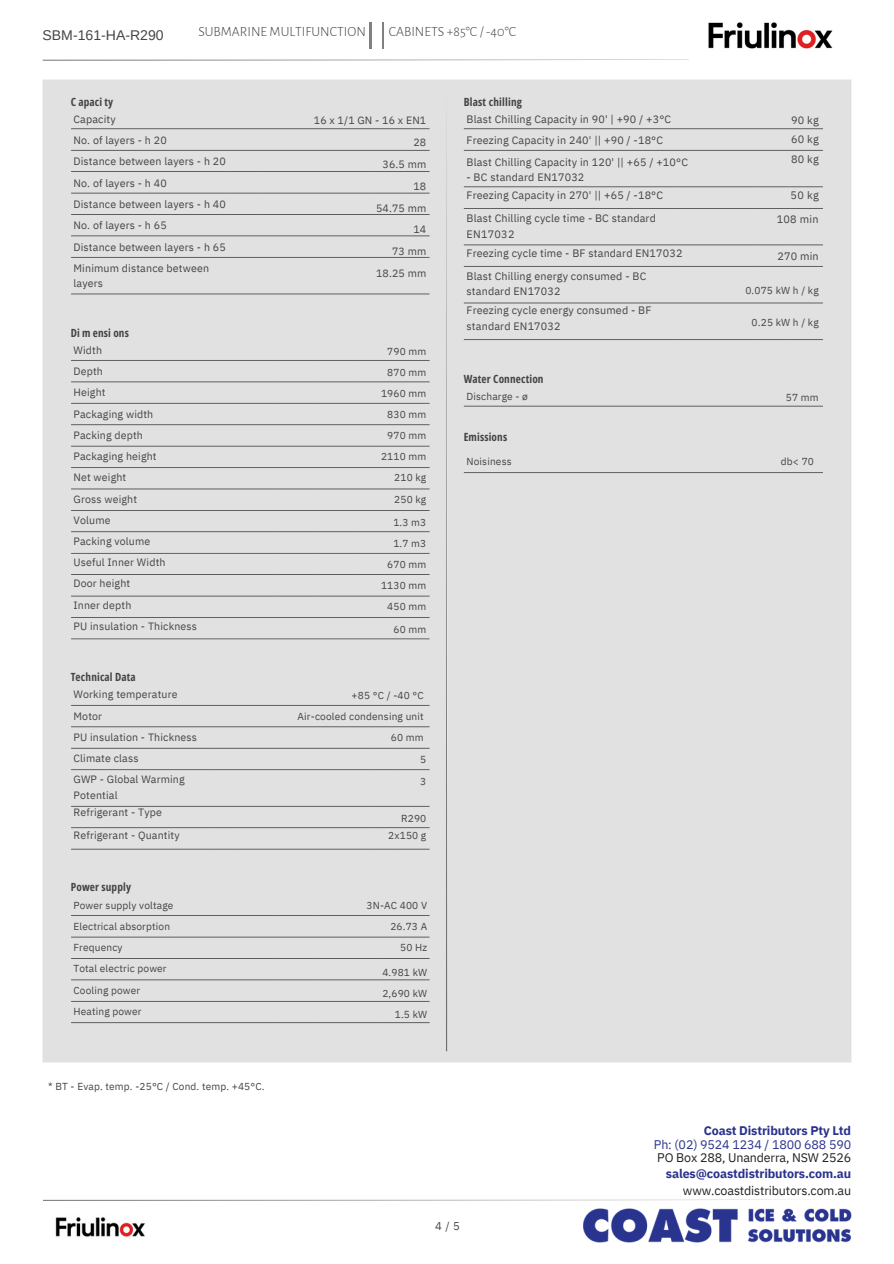
<style>
.page{position:relative;width:894px;height:1264px;background:#fff}
.page>*{position:absolute;margin:0;border:0;box-sizing:border-box;transform-origin:0 0}
.t1{font:300 14.1px "Alegreya Sans";color:#444}
.t2{font:14.1px "Arimo";color:#444}
.t3{font:12.45px "IBM Plex Sans";letter-spacing:-.01em;color:#231f20}
.t4{font:700 12.45px "IBM Plex Sans";letter-spacing:-.01em;color:#2b328c}
.t5{font:12.45px "IBM Plex Sans";letter-spacing:-.01em;color:#2b328c}
.t6{font:700 11.25px "Open Sans Condensed";letter-spacing:.015em;color:#444}
.t7{font:11.25px "IBM Plex Sans";color:#444}
.t8{font:10.8px/21.5px "IBM Plex Sans";letter-spacing:.015em;color:#444}
.t9{font:10.65px/21.1px "IBM Plex Sans";letter-spacing:.015em;color:#444}
.t10{font:10.5px "IBM Plex Sans";letter-spacing:.015em;color:#444}
.t11{font:10.2px/21.1px "IBM Plex Sans";letter-spacing:.015em;color:#444;text-align:right}
</style>
<div class="page">
<svg style="left:43px;top:60px;width:496px;height:1px"></svg>
<svg style="left:370px;top:22px;width:1px;height:26px"></svg>
<svg style="left:382px;top:22px;width:1px;height:26px"></svg>
<img style="left:708px;top:22px;width:125px;height:27px">
<svg style="left:43px;top:1199px;width:746px;height:1px"></svg>
<img style="left:55px;top:1217px;width:90px;height:20px">
<div style="left:42px;top:79px;width:810px;height:984px;background:#e1e1e1"></div>
<img style="left:583px;top:1208px;width:268px;height:35px">
<h1 class="t2" style="left:43px;top:27px;width:123px">SBM-161-HA-R290</h1>
<p class="t1" style="left:198px;top:25px;width:169px">SUBMARINE MULTIFUNCTION</p>
<h2 class="t1" style="left:388px;top:25px;width:129px">CABINETS +85°C / -40°C</h2>
<p class="t6" style="left:71px;top:94px;width:44px">C apaci ty</p>
<p class="t9" style="left:73px;top:108px;width:154px">Capacity<br>No. of layers - h 20<br>Distance between layers - h 20<br>No. of layers - h 40<br>Distance between layers - h 40<br>No. of layers - h 65<br>Distance between layers - h 65<br>Minimum distance between</p>
<p class="t9" style="left:73px;top:273px;width:31px">layers</p>
<h2 class="t6" style="left:71px;top:325px;width:60px">Di m ensi ons</h2>
<p class="t9" style="left:73px;top:339px;width:125px">Width<br>Depth<br>Height<br>Packaging width<br>Packing depth<br>Packaging height<br>Net weight<br>Gross weight<br>Volume<br>Packing volume<br>Useful Inner Width<br>Door height<br>Inner depth<br>PU insulation - Thickness</p>
<p class="t6" style="left:71px;top:669px;width:66px">Technical Data</p>
<p class="t9" style="left:73px;top:684px;width:125px">Working temperature<br>Motor<br>PU insulation - Thickness<br>Climate class<br>GWP - Global Warming</p>
<p class="t9" style="left:73px;top:784px;width:46px">Potential</p>
<p class="t9" style="left:73px;top:801px;width:90px">Refrigerant - Type</p>
<p class="t9" style="left:73px;top:824px;width:108px">Refrigerant - Quantity</p>
<h2 class="t6" style="left:71px;top:879px;width:62px">Power supply</h2>
<h2 class="t11" style="left:73px;top:894px;width:101px;text-align:left">Power supply voltage<br>Electrical absorption<br>Frequency</h2>
<p class="t11" style="left:73px;top:958px;width:95px;text-align:left">Total electric power<br>Cooling power</p>
<p class="t11" style="left:73px;top:1000px;width:69px">Heating power</p>
<p class="t11" style="left:48px;top:1075px;width:218px">* BT - Evap. temp. -25°C / Cond. temp. +45°C.</p>
<p class="t10" style="left:314px;top:113px;width:114px">16 x 1/1 GN - 16 x EN1</p>
<p class="t10" style="left:413px;top:135px;width:14px">28</p>
<p class="t10" style="left:382px;top:157px;width:45px">36.5 mm</p>
<p class="t10" style="left:413px;top:179px;width:14px">18</p>
<p class="t10" style="left:376px;top:201px;width:52px">54.75 mm</p>
<p class="t10" style="left:413px;top:222px;width:14px">14</p>
<p class="t10" style="left:392px;top:244px;width:36px">73 mm</p>
<p class="t10" style="left:376px;top:266px;width:52px">18.25 mm</p>
<p class="t11" style="left:381px;top:340px;width:47px">790 mm<br>870 mm<br>1960 mm<br>830 mm<br>970 mm<br>2110 mm<br>210 kg<br>250 kg</p>
<p class="t11" style="left:381px;top:511px;width:47px">1.3 m3<br>1.7 m3<br>670 mm<br>1130 mm<br>450 mm</p>
<p class="t11" style="left:393px;top:619px;width:34px">60 mm</p>
<p class="t11" style="left:351px;top:685px;width:74px">+85 °C / -40 °C</p>
<p class="t11" style="left:297px;top:706px;width:128px">Air-cooled condensing unit</p>
<p class="t11" style="left:391px;top:727px;width:34px">60 mm</p>
<p class="t11" style="left:420px;top:748px;width:8px">5</p>
<p class="t11" style="left:420px;top:771px;width:8px">3</p>
<p class="t11" style="left:401px;top:807px;width:27px">R290</p>
<p class="t11" style="left:388px;top:824px;width:40px">2x150 g</p>
<h2 class="t11" style="left:366px;top:894px;width:62px">3N-AC 400 V</h2>
<p class="t11" style="left:390px;top:915px;width:38px">26.73 A</p>
<p class="t11" style="left:400px;top:937px;width:28px">50 Hz</p>
<p class="t11" style="left:382px;top:961px;width:46px">4.981 kW<br>2,690 kW<br>1.5 kW</p>
<p class="t6" style="left:463px;top:94px;width:60px">Blast chilling</p>
<p class="t8" style="left:466px;top:108px;width:206px">Blast Chilling Capacity in 90' | +90 / +3°C<br>Freezing Capacity in 240' || +90 / -18°C</p>
<p class="t8" style="left:466px;top:151px;width:223px">Blast Chilling Capacity in 120' || +65 / +10°C</p>
<p class="t8" style="left:466px;top:167px;width:119px">- BC standard EN17032</p>
<p class="t8" style="left:466px;top:185px;width:198px">Freezing Capacity in 270' || +65 / -18°C</p>
<p class="t8" style="left:466px;top:207px;width:191px">Blast Chilling cycle time - BC standard</p>
<h2 class="t8" style="left:466px;top:223px;width:49px">EN17032</h2>
<p class="t8" style="left:466px;top:242px;width:217px">Freezing cycle time - BF standard EN17032</p>
<h2 class="t8" style="left:466px;top:265px;width:181px">Blast Chilling energy consumed - BC</h2>
<p class="t8" style="left:466px;top:280px;width:95px">standard EN17032</p>
<p class="t8" style="left:466px;top:299px;width:186px">Freezing cycle energy consumed - BF</p>
<p class="t8" style="left:466px;top:315px;width:95px">standard EN17032</p>
<p class="t6" style="left:463px;top:370px;width:81px">Water Connection</p>
<p class="t8" style="left:791px;top:109px;width:29px">90 kg</p>
<p class="t8" style="left:791px;top:128px;width:29px">60 kg</p>
<p class="t8" style="left:791px;top:148px;width:29px">80 kg</p>
<p class="t8" style="left:790px;top:184px;width:30px">50 kg</p>
<h3 class="t8" style="left:776px;top:208px;width:44px">108 min</h3>
<p class="t8" style="left:777px;top:246px;width:43px">270 min</p>
<p class="t11" style="left:745px;top:279px;width:75px">0.075 kW h / kg</p>
<p class="t11" style="left:751px;top:311px;width:69px">0.25 kW h / kg</p>
<p class="t11" style="left:466px;top:385px;width:63px">Discharge - ø</p>
<p class="t11" style="left:785px;top:386px;width:34px">57 mm</p>
<h3 class="t6" style="left:463px;top:429px;width:45px">Emissions</h3>
<p class="t11" style="left:466px;top:450px;width:47px">Noisiness</p>
<p class="t11" style="left:780px;top:450px;width:35px">db&lt; 70</p>
<p class="t7" style="left:435px;top:1218px;width:26px">4/5</p>
<p class="t4" style="left:703px;top:1122px;width:149px">Coast Distributors Pty Ltd</p>
<p class="t5" style="left:653px;top:1135px;width:199px">Ph: (02) 9524 1234 / 1800 688 590</p>
<p class="t3" style="left:657px;top:1149px;width:195px">PO Box 288, Unanderra, NSW 2526</p>
<p class="t4" style="left:665px;top:1165px;width:187px">sales@coastdistributors.com.au</p>
<p class="t3" style="left:682px;top:1181px;width:170px">www.coastdistributors.com.au</p>
</div>
